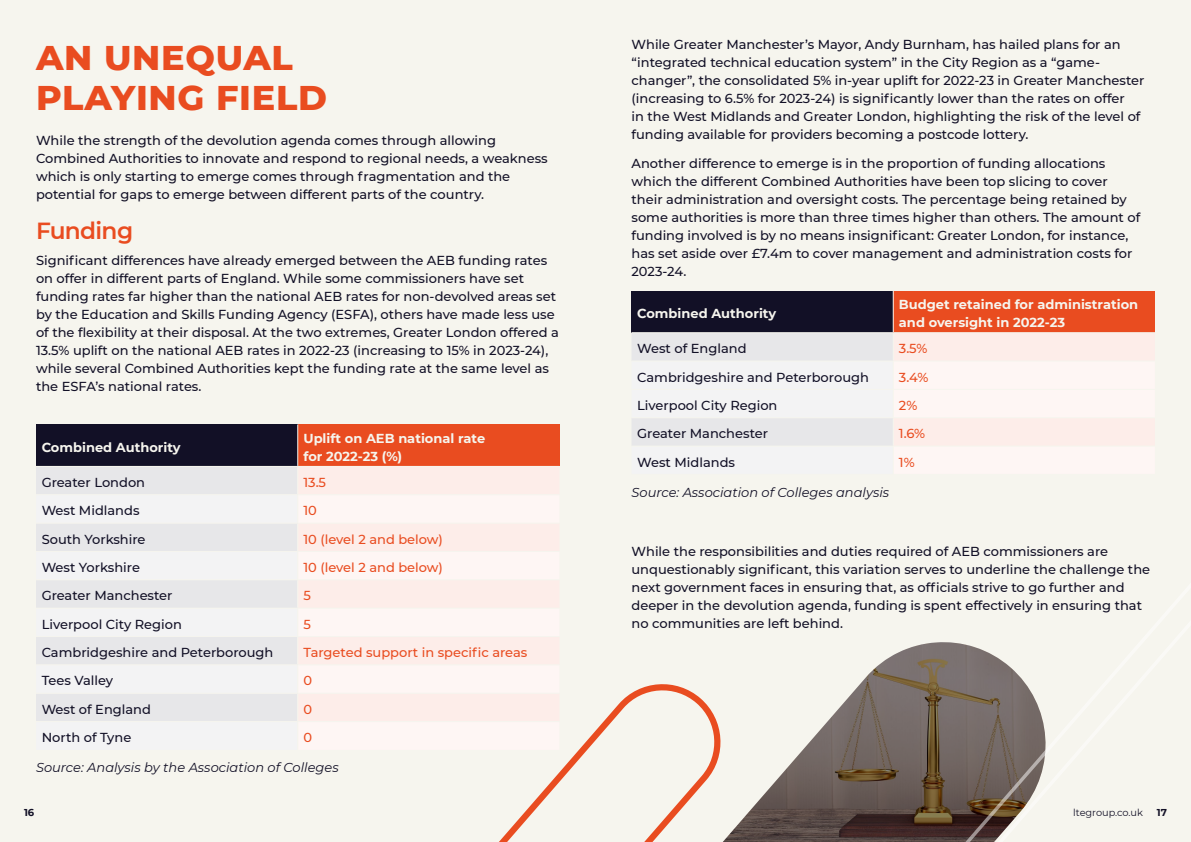
<style>
.page{position:relative;width:1191px;height:842px;background:#fff}
.page>*{position:absolute;margin:0;border:0;box-sizing:border-box;transform-origin:0 0}
.t1{font:800 35px/40px "Montserrat";letter-spacing:.02em;color:#e94c20}
.t2{font:600 23.3px "Montserrat";letter-spacing:-.03em;color:#e94c20}
.t3{font:500 13px/18px "Montserrat";color:#121026}
.t4{font:700 13px/18px "Montserrat";color:#f6f5ee}
.t5{font:500 13px "Montserrat";color:#e94c20}
.t6{font:italic 13px "Montserrat";color:#121026}
.t7{font:700 10px "Montserrat";color:#121026}
.t8{font:9.8px "Montserrat";color:#121026}
</style>
<div class="page">
<div style="left:0;top:0;width:595px;height:842px;background:#f6f5ee"></div>
<div style="left:595px;top:0;width:596px;height:842px;background:#f6f5ee"></div>
<div style="left:36px;top:424px;width:262px;height:42px;background:#121026"></div>
<div style="left:298px;top:424px;width:261px;height:42px;background:#e94c20"></div>
<div style="left:36px;top:467px;width:261px;height:27px;background:#e7e7e9"></div>
<svg style="left:36px;top:524px;width:261px;height:140px;fill:#e7e7e9"></svg>
<hr style="left:297px;top:424px;width:1px;height:42px;background:#f6f5ee">
<hr style="left:36px;top:551px;width:262px;height:1px;background:#f6f5ee">
<hr style="left:36px;top:579px;width:262px;height:1px;background:#f6f5ee">
<hr style="left:36px;top:608px;width:262px;height:1px;background:#f6f5ee">
<hr style="left:36px;top:636px;width:262px;height:1px;background:#f6f5ee">
<div style="left:631px;top:291px;width:262px;height:42px;background:#121026"></div>
<div style="left:893px;top:291px;width:262px;height:42px;background:#e94c20"></div>
<hr style="left:892px;top:291px;width:1px;height:41px;background:#f6f5ee">
<hr style="left:631px;top:332px;width:262px;height:1px;background:#f6f5ee">
<hr style="left:893px;top:332px;width:262px;height:1px;background:#f6f5ee">
<svg style="left:632px;top:333px;width:261px;height:112px"></svg>
<svg style="left:36px;top:684px;width:644px;height:158px"></svg>
<svg style="left:680px;top:687px;width:41px;height:124px"></svg>
<img style="left:723px;top:658px;width:165px;height:184px">
<svg style="left:888px;top:642px;width:158px;height:200px;background:#80746c"></svg>
<h1 class="t1" style="left:36px;top:36px;width:292px">AN UNEQUAL<br>PLAYING FIELD</h1>
<p class="t3" style="left:36px;top:131px;width:513px">While the strength of the devolution agenda comes through allowing Combined Authorities to innovate and respond to regional needs, a weakness which is only starting to emerge comes through fragmentation and the potential for gaps to emerge between different parts of the country.</p>
<h2 class="t2" style="left:36px;top:214px;width:99px">Funding</h2>
<p class="t3" style="left:36px;top:251px;width:524px">Significant differences have already emerged between the AEB funding rates on offer in different parts of England. While some commissioners have set funding rates far higher than the national AEB rates for non-devolved areas set by the Education and Skills Funding Agency (ESFA), others have made less use of the flexibility at their disposal. At the two extremes, Greater London offered a 13.5% uplift on the national AEB rates in 2022-23 (increasing to 15% in 2023-24), while several Combined Authorities kept the funding rate at the same level as the ESFA’s national rates.</p>
<p class="t4" style="left:42px;top:437px;width:141px">Combined Authority</p>
<p class="t4" style="left:303px;top:428px;width:183px">Uplift on AEB national rate for 2022-23 (%)</p>
<p class="t3" style="left:42px;top:473px;width:105px">Greater London</p>
<p class="t5" style="left:303px;top:473px;width:24px">13.5</p>
<p class="t3" style="left:42px;top:501px;width:99px">West Midlands</p>
<p class="t5" style="left:303px;top:502px;width:15px">10</p>
<p class="t3" style="left:42px;top:529px;width:105px">South Yorkshire</p>
<p class="t5" style="left:303px;top:530px;width:141px">10 (level 2 and below)</p>
<p class="t3" style="left:42px;top:558px;width:100px">West Yorkshire</p>
<p class="t5" style="left:303px;top:558px;width:141px">10 (level 2 and below)</p>
<p class="t3" style="left:42px;top:586px;width:132px">Greater Manchester</p>
<p class="t5" style="left:303px;top:587px;width:9px">5</p>
<p class="t3" style="left:42px;top:614px;width:142px">Liverpool City Region</p>
<p class="t5" style="left:303px;top:615px;width:9px">5</p>
<p class="t3" style="left:42px;top:643px;width:233px">Cambridgeshire and Peterborough</p>
<p class="t5" style="left:303px;top:643px;width:225px">Targeted support in specific areas</p>
<p class="t3" style="left:42px;top:671px;width:73px">Tees Valley</p>
<p class="t5" style="left:303px;top:672px;width:10px">0</p>
<p class="t3" style="left:42px;top:700px;width:111px">West of England</p>
<p class="t5" style="left:303px;top:700px;width:10px">0</p>
<p class="t3" style="left:42px;top:728px;width:91px">North of Tyne</p>
<p class="t5" style="left:303px;top:728px;width:10px">0</p>
<p class="t6" style="left:36px;top:759px;width:304px">Source: Analysis by the Association of Colleges</p>
<p class="t3" style="left:631px;top:34px;width:514px">While Greater Manchester’s Mayor, Andy Burnham, has hailed plans for an “integrated technical education system” in the City Region as a “game&shy;changer”, the consolidated 5% in-year uplift for 2022-23 in Greater Manchester (increasing to 6.5% for 2023-24) is significantly lower than the rates on offer<br>in the West Midlands and Greater London, highlighting the risk of the level of funding available for providers becoming a postcode lottery.</p>
<p class="t3" style="left:631px;top:154px;width:510px">Another difference to emerge is in the proportion of funding allocations which the different Combined Authorities have been top slicing to cover their administration and oversight costs. The percentage being retained by some authorities is more than three times higher than others. The amount of funding involved is by no means insignificant: Greater London, for instance, has set aside over £7.4m to cover management and administration costs for 2023-24.</p>
<p class="t4" style="left:637px;top:304px;width:141px">Combined Authority</p>
<p class="t4" style="left:899px;top:295px;width:241px">Budget retained for administration and oversight in 2022-23</p>
<p class="t3" style="left:637px;top:339px;width:111px">West of England</p>
<p class="t5" style="left:899px;top:339px;width:30px">3.5%</p>
<p class="t3" style="left:637px;top:367px;width:233px">Cambridgeshire and Peterborough</p>
<p class="t5" style="left:899px;top:368px;width:31px">3.4%</p>
<p class="t3" style="left:637px;top:396px;width:142px">Liverpool City Region</p>
<p class="t5" style="left:899px;top:396px;width:20px">2%</p>
<p class="t3" style="left:637px;top:424px;width:132px">Greater Manchester</p>
<p class="t5" style="left:899px;top:425px;width:28px">1.6%</p>
<p class="t3" style="left:637px;top:452px;width:99px">West Midlands</p>
<p class="t5" style="left:899px;top:453px;width:17px">1%</p>
<p class="t6" style="left:631px;top:484px;width:259px">Source: Association of Colleges analysis</p>
<p class="t3" style="left:631px;top:541px;width:520px">While the responsibilities and duties required of AEB commissioners are unquestionably significant, this variation serves to underline the challenge the next government faces in ensuring that, as officials strive to go further and deeper in the devolution agenda, funding is spent effectively in ensuring that no communities are left behind.</p>
<p class="t7" style="left:24px;top:805px;width:12px">16</p>
<p class="t8" style="left:1073px;top:806px;width:71px">ltegroup.co.uk</p>
<p class="t7" style="left:1156px;top:805px;width:12px">17</p>
</div>
